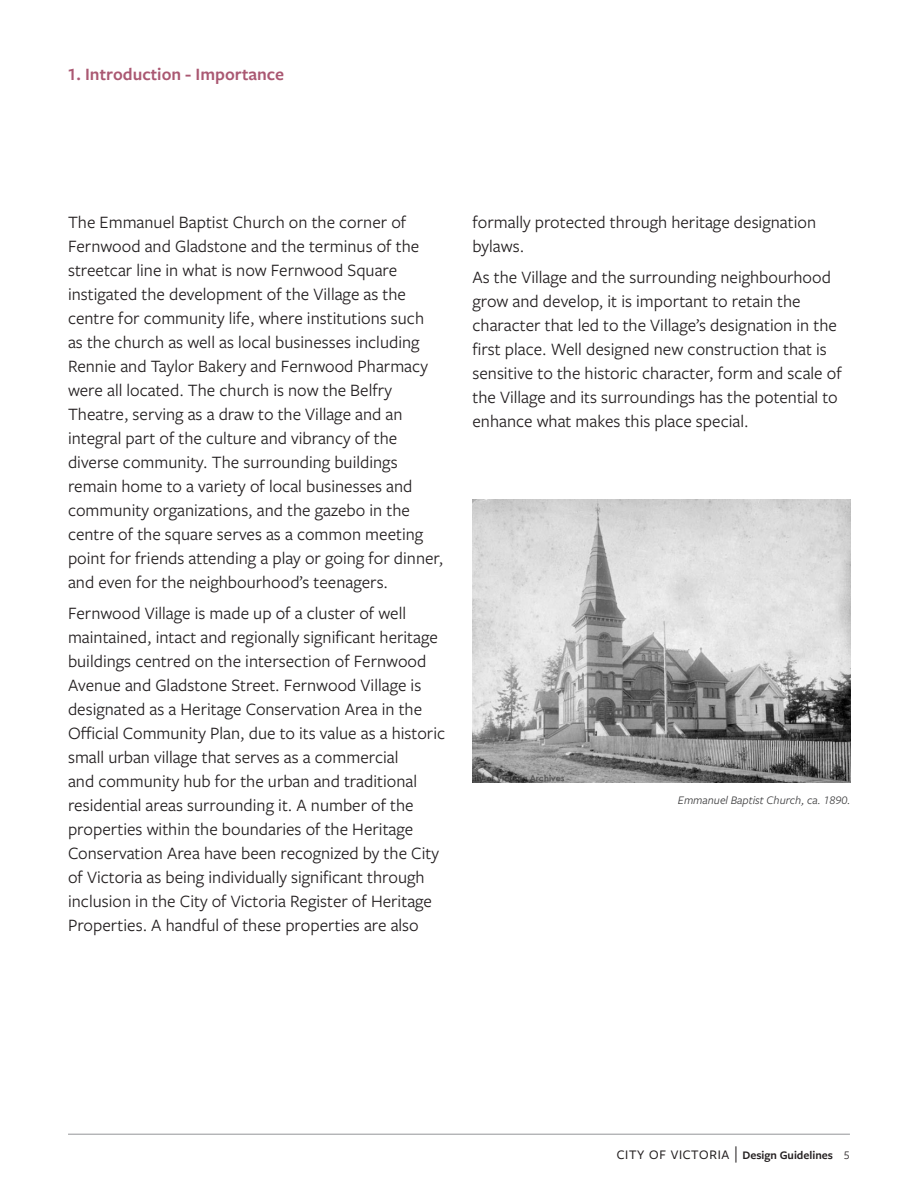
<style>
.page{position:relative;width:918px;height:1188px;background:#fff}
.page>*{position:absolute;margin:0;border:0;box-sizing:border-box;transform-origin:0 0}
.body_text_12_16_sp_0{font:18px/24px "Freight Sans Pro";color:#231f20}
.section_superscript{font:600 18px "Freight Sans Pro";color:#aa5872}
.t1{font:600 12px "Freight Sans Pro";color:#231f20}
.caption_ital_8_11{font:italic 12px "Freight Sans Pro";color:#3e3e3f}
.s1{font-weight:400;font-size:18px}
.s2{font-weight:400}
</style>
<div class="page">
<hr style="left:68px;top:1134px;width:782px;height:1px;background:#939598">
<img style="left:472px;top:499px;width:378px;height:284px">
<p class="section_superscript" style="left:68px;top:62px;width:218px">1. Introduction - Importance</p>
<p class="body_text_12_16_sp_0" style="left:68px;top:210px;width:377px">The Emmanuel Baptist Church on the corner of Fernwood and Gladstone and the terminus of the streetcar line in what is now Fernwood Square instigated the development of the Village as the centre for community life, where institutions such as the church as well as local businesses including Rennie and Taylor Bakery and Fernwood Pharmacy were all located. The church is now the Belfry Theatre, serving as a draw to the Village and an integral part of the culture and vibrancy of the diverse community. The surrounding buildings remain home to a variety of local businesses and community organizations, and the gazebo in the centre of the square serves as a common meeting point for friends attending a play or going for dinner, and even for the neighbourhood’s teenagers.</p>
<p class="body_text_12_16_sp_0" style="left:68px;top:601px;width:379px">Fernwood Village is made up of a cluster of well maintained, intact and regionally significant heritage buildings centred on the intersection of Fernwood Avenue and Gladstone Street. Fernwood Village is designated as a Heritage Conservation Area in the Official Community Plan, due to its value as a historic small urban village that serves as a commercial<br>and community hub for the urban and traditional residential areas surrounding it. A number of the properties within the boundaries of the Heritage Conservation Area have been recognized by the City of Victoria as being individually significant through inclusion in the City of Victoria Register of Heritage Properties. A handful of these properties are also</p>
<p class="body_text_12_16_sp_0" style="left:472px;top:210px;width:345px">formally protected through heritage designation bylaws.</p>
<p class="body_text_12_16_sp_0" style="left:472px;top:265px;width:371px">As the Village and the surrounding neighbourhood grow and develop, it is important to retain the character that led to the Village’s designation in the first place. Well designed new construction that is sensitive to the historic character, form and scale of the Village and its surroundings has the potential to enhance what makes this place special.</p>
<p class="caption_ital_8_11" style="left:678px;top:792px;width:174px">Emmanuel Baptist Church, ca. 1890.</p>
<p class="t1" style="left:616px;top:1147px;width:235px"><span class="s1">city of victoria |</span> Design Guidelines <span class="s2">5</span></p>
</div>
